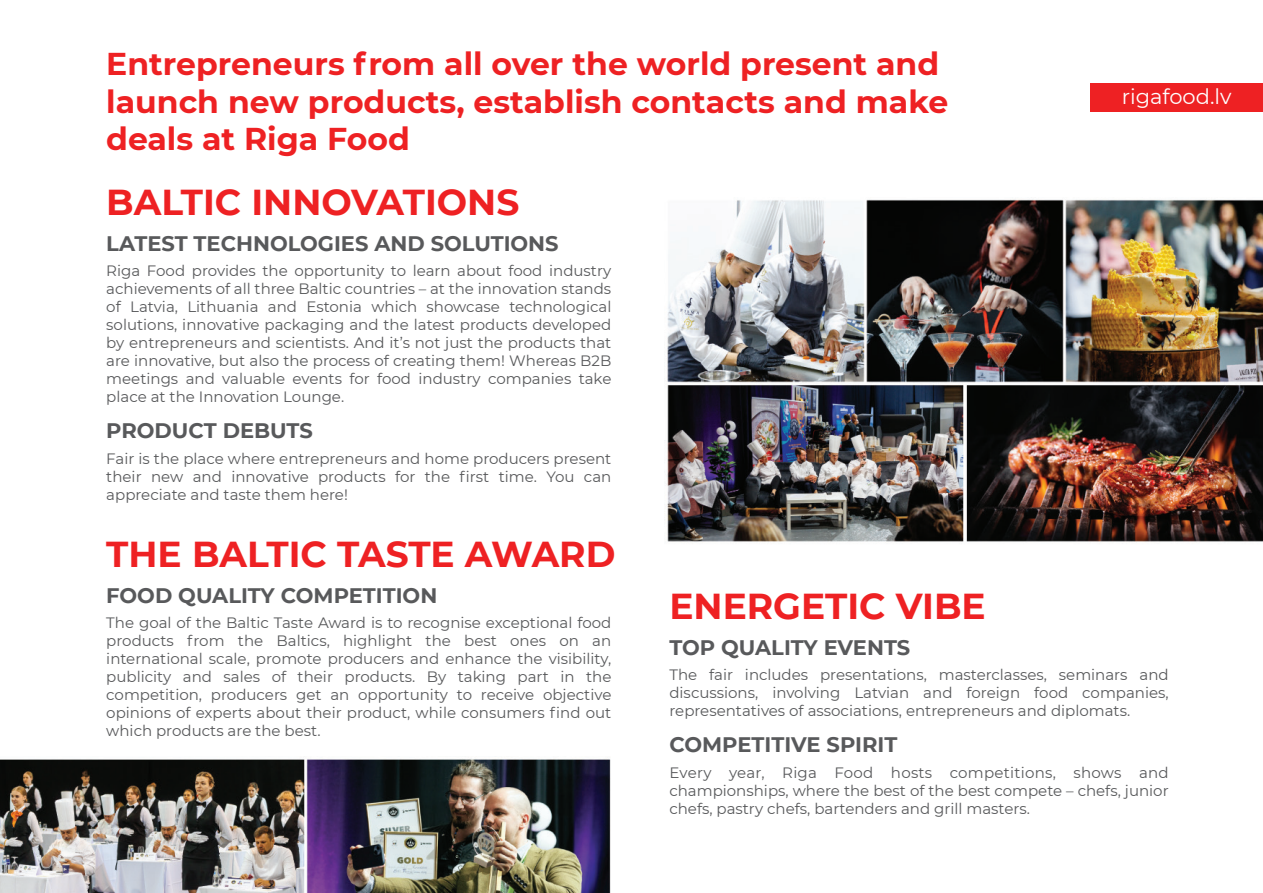
<style>
.page{position:relative;width:1263px;height:893px;background:#fff}
.page>*{position:absolute;margin:0;border:0;box-sizing:border-box;transform-origin:0 0}
.t1{font:700 36px "Montserrat";color:#ee2123}
.t2{font:700 31.5px/37.5px "Montserrat";color:#ee2123}
.t3{font:700 21px "Montserrat";color:#58595b}
.t4{font:21px "Montserrat";color:#fff}
.t5{font:15px/18px "Montserrat";color:#58595b;text-align:justify}
</style>
<div class="page">
<img style="left:0;top:759px;width:611px;height:134px">
<img style="left:664px;top:199px;width:599px;height:343px">
<div style="left:1090px;top:84px;width:173px;height:28px;background:#ee2123"></div>
<h2 class="t2" style="left:106px;top:44px;width:843px">Entrepreneurs from all over the world present and launch new products, establish contacts and make deals at Riga Food</h2>
<h1 class="t1" style="left:106px;top:176px;width:414px">BALTIC INNOVATIONS</h1>
<h3 class="t3" style="left:106px;top:228px;width:454px">LATEST TECHNOLOGIES AND SOLUTIONS</h3>
<p class="t5" style="left:106px;top:261px;width:507px">Riga Food provides the opportunity to learn about food industry achievements of all three Baltic countries – at the innovation stands of Latvia, Lithuania and Estonia which showcase technological solutions, innovative packaging and the latest products developed by entrepreneurs and scientists. And it’s not just the products that are innovative, but also the process of creating them! Whereas B2B meetings and valuable events for food industry companies take place at the Innovation Lounge.</p>
<h3 class="t3" style="left:106px;top:416px;width:208px">PRODUCT DEBUTS</h3>
<p class="t5" style="left:106px;top:449px;width:506px">Fair is the place where entrepreneurs and home producers present their new and innovative products for the first time. You can appreciate and taste them here!</p>
<h3 class="t4" style="left:1122px;top:82px;width:111px">rigafood.lv</h3>
<h1 class="t1" style="left:106px;top:528px;width:511px">THE BALTIC TASTE AWARD</h1>
<h3 class="t3" style="left:106px;top:580px;width:332px">FOOD QUALITY COMPETITION</h3>
<p class="t5" style="left:106px;top:613px;width:507px">The goal of the Baltic Taste Award is to recognise exceptional food products from the Baltics, highlight the best ones on an international scale, promote producers and enhance the visibility, publicity and sales of their products. By taking part in the competition, producers get an opportunity to receive objective opinions of experts about their product, while consumers find out which products are the best.</p>
<h1 class="t1" style="left:669px;top:580px;width:318px">ENERGETIC VIBE</h1>
<h3 class="t3" style="left:669px;top:632px;width:242px">TOP QUALITY EVENTS</h3>
<p class="t5" style="left:669px;top:666px;width:501px">The fair includes presentations, masterclasses, seminars and discussions, involving Latvian and foreign food companies, representatives of associations, entrepreneurs and diplomats.</p>
<h3 class="t3" style="left:669px;top:730px;width:229px">COMPETITIVE SPIRIT</h3>
<p class="t5" style="left:669px;top:763px;width:501px">Every year, Riga Food hosts competitions, shows and championships, where the best of the best compete – chefs, junior chefs, pastry chefs, bartenders and grill masters.</p>
</div>
